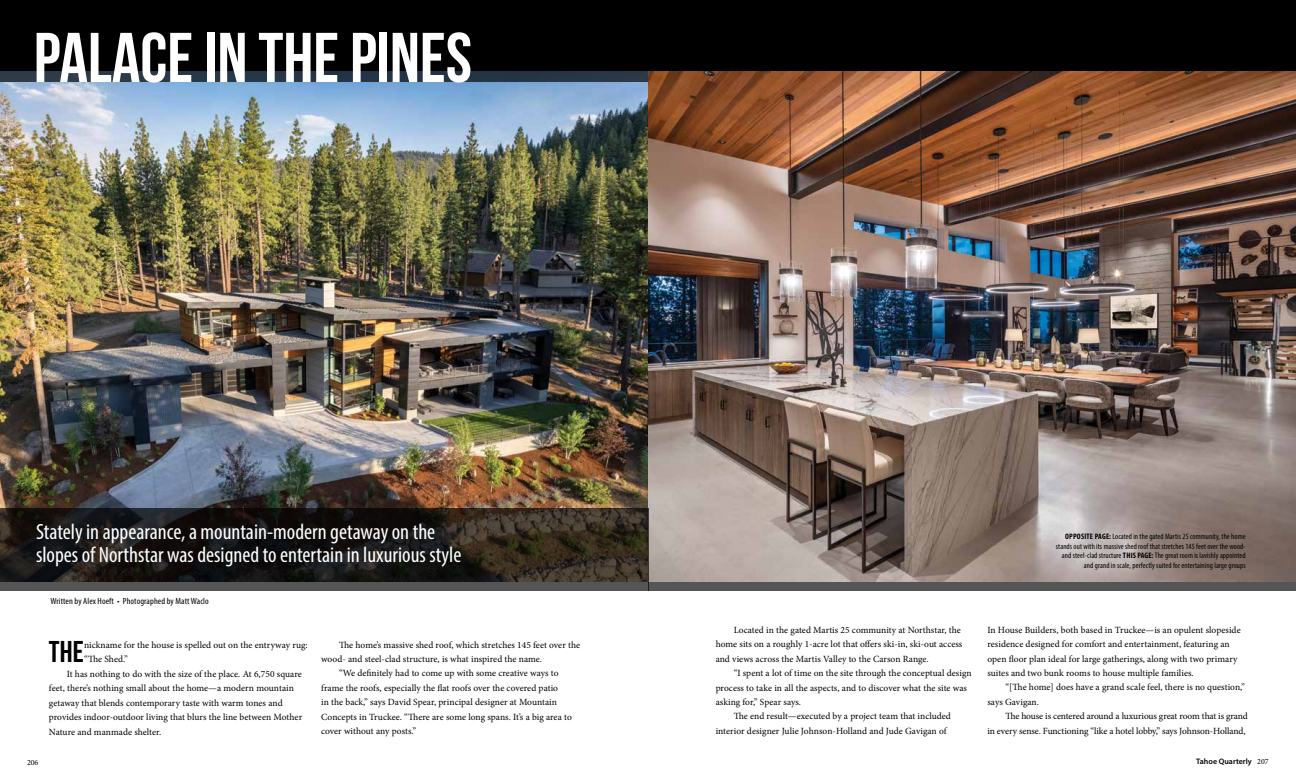
<style>
.page{position:relative;width:1296px;height:783px;background:#fff}
.page>*{position:absolute;margin:0;border:0;box-sizing:border-box;transform-origin:0 0}
.t1{font:70.2px "Bebas Neue";color:#fff}
.t2{font:30.1px "Bebas Neue";color:#000}
.t3{font:condensed 22.1px/23.4px "Myriad Pro";color:#fff}
.t4{font:9.5px/14.4px "Minion Pro";color:#000}
.t5{font:condensed 9px "Myriad Pro";letter-spacing:.01em;color:#000;scale:1.05 1}
.t6{font:condensed 8px/9.6px "Myriad Pro";letter-spacing:.01em;color:#000;text-align:right}
.t7{font:600 8px "Myriad Pro";color:#000}
.t8{font:8px "Minion Pro";color:#000}
.s1{font-weight:700}
.s2{font-family:"Minion Pro";font-weight:400}
</style>
<div class="page">
<div style="left:648px;top:508px;width:648px;height:82px;background:linear-gradient(to right,#555,#555)"></div>
<div style="left:0;top:0;width:1296px;height:76px;background:#000"></div>
<img style="left:0;top:82px;width:648px;height:426px">
<img style="left:648px;top:72px;width:648px;height:509px">
<svg style="left:0;top:508px;width:649px;height:82px;background:#24211d"></svg>
<svg style="left:0;top:71px;width:648px;height:11px;background:#273746"></svg>
<h1 class="t1" style="left:34px;top:19px;width:440px">PALACE IN THE PINES</h1>
<h3 class="t3" style="left:36px;top:519px;width:427px">Stately in appearance, a mountain-modern getaway on the slopes of Northstar was designed to entertain in luxurious style</h3>
<p class="t5" style="left:50px;top:596px;width:152px">Written by Alex Hoeft • Photographed by Matt Waclo</p>
<h2 class="t2" style="left:49px;top:635px;width:36px">The</h2>
<p class="t4" style="left:84px;top:638px;width:225px">nickname for the house is spelled out on the entryway rug:</p>
<p class="t4" style="left:84px;top:652px;width:45px">“The Shed.”</p>
<p class="t4" style="left:67px;top:667px;width:236px">It has nothing to do with the size of the place. At 6,750 square</p>
<p class="t4" style="left:49px;top:681px;width:246px">feet, there’s nothing small about the home—a modern mountain</p>
<p class="t4" style="left:49px;top:695px;width:235px">getaway that blends contemporary taste with warm tones and</p>
<p class="t4" style="left:49px;top:710px;width:255px">provides indoor-outdoor living that blurs the line between Mother</p>
<p class="t4" style="left:49px;top:724px;width:114px">Nature and manmade shelter.</p>
<p class="t4" style="left:339px;top:637px;width:243px">The home’s massive shed roof, which stretches 145 feet over the</p>
<p class="t4" style="left:321px;top:652px;width:223px">wood- and steel-clad structure, is what inspired the name.</p>
<p class="t4" style="left:339px;top:666px;width:221px">“We definitely had to come up with some creative ways to</p>
<p class="t4" style="left:321px;top:681px;width:238px">frame the roofs, especially the flat roofs over the covered patio</p>
<p class="t4" style="left:321px;top:695px;width:237px">in the back,” says David Spear, principal designer at Mountain</p>
<p class="t4" style="left:321px;top:710px;width:252px">Concepts in Truckee. “There are some long spans. It’s a big area to</p>
<p class="t4" style="left:321px;top:724px;width:97px">cover without any posts.”</p>
<p class="t6" style="left:1056px;top:532px;width:191px"><span class="s1">OPPOSITE PAGE:</span> Located in the gated Martis 25 community, the home stands out with its massive shed roof that stretches 145 feet over the wood&shy;and steel-clad structure <span class="s1">THIS PAGE:</span> The great room is lavishly appointed and grand in scale, perfectly suited for entertaining large groups</p>
<p class="t4" style="left:716px;top:623px;width:248px;text-indent:18px">Located in the gated Martis 25 community at Northstar, the home sits on a roughly 1-acre lot that offers ski-in, ski-out access and views across the Martis Valley to the Carson Range.</p>
<p class="t4" style="left:734px;top:666px;width:240px">“I spent a lot of time on the site through the conceptual design</p>
<p class="t4" style="left:716px;top:680px;width:253px">process to take in all the aspects, and to discover what the site was</p>
<p class="t4" style="left:716px;top:695px;width:87px">asking for,” Spear says.</p>
<p class="t4" style="left:734px;top:709px;width:219px">The end result—executed by a project team that included</p>
<p class="t4" style="left:716px;top:724px;width:232px">interior designer Julie Johnson-Holland and Jude Gavigan of</p>
<p class="t4" style="left:987px;top:622px;width:255px">In House Builders, both based in Truckee—is an opulent slopeside residence designed for comfort and entertainment, featuring an open floor plan ideal for large gatherings, along with two primary suites and two bunk rooms to house multiple families.</p>
<p class="t4" style="left:987px;top:680px;width:259px;text-indent:18px">“[The home] does have a grand scale feel, there is no question,” says Gavigan.</p>
<p class="t4" style="left:987px;top:709px;width:262px;text-align:right">The house is centered around a luxurious great room that is grand<br>in every sense. Functioning “like a hotel lobby,” says Johnson-Holland,</p>
<p class="t8" style="left:27px;top:757px;width:13px">206</p>
<p class="t7" style="left:1196px;top:756px;width:74px">Tahoe Quarterly <span class="s2">207</span></p>
</div>
